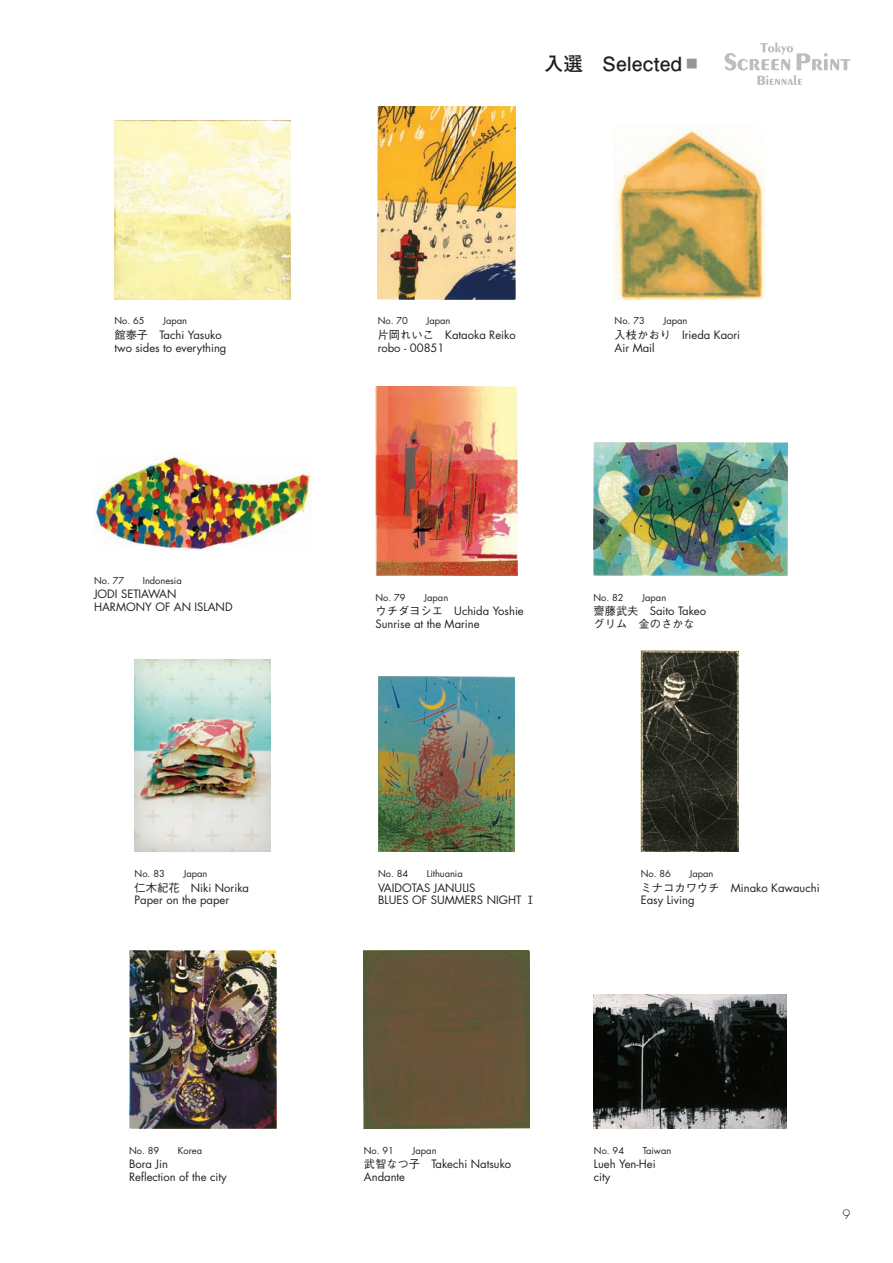
<style>
.page{position:relative;width:893px;height:1263px;background:#fff}
.page>*{position:absolute;margin:0;border:0;box-sizing:border-box;transform-origin:0 0}
.t1{font:700 19.5px "Futo Go B101 Pro";color:#231f20}
.t2{font:300 12.75px "Futura";color:#231f20}
.t3{font:11.25px/12.8px "Futura";color:#231f20}
.t4{font:500 11.25px "Gothic BBB Pro";color:#231f20}
.t5{font:9.3px "Futura";color:#231f20}
.s1{color:#939598}
.s2{font-family:"Gothic BBB Pro";font-weight:500}
</style>
<div class="page">
<svg style="left:724px;top:43px;width:126px;height:42px"></svg>
<img style="left:594px;top:994px;width:193px;height:134px">
<img style="left:364px;top:950px;width:165px;height:178px">
<img style="left:129px;top:950px;width:147px;height:178px">
<img style="left:641px;top:651px;width:98px;height:201px">
<img style="left:378px;top:676px;width:137px;height:176px">
<img style="left:134px;top:659px;width:137px;height:193px">
<img style="left:593px;top:442px;width:194px;height:133px">
<img style="left:376px;top:386px;width:141px;height:189px">
<img style="left:94px;top:455px;width:217px;height:95px">
<img style="left:615px;top:128px;width:150px;height:171px">
<img style="left:378px;top:106px;width:137px;height:193px">
<img style="left:114px;top:121px;width:177px;height:178px">
<h1 class="t1" style="left:544px;top:48px;width:159px">入選　Selected<span class="s1">▪</span></h1>
<p class="t5" style="left:114px;top:314px;width:32px">No. 65</p>
<p class="t5" style="left:163px;top:314px;width:25px">Japan</p>
<p class="t3" style="left:114px;top:328px;width:114px"><span class="s2">館泰子</span> Tachi Yasuko two sides to everything</p>
<p class="t5" style="left:378px;top:314px;width:32px">No. 70</p>
<p class="t5" style="left:426px;top:314px;width:25px">Japan</p>
<p class="t3" style="left:378px;top:328px;width:140px"><span class="s2">片岡れいこ</span> Kataoka Reiko robo - 00851</p>
<p class="t5" style="left:615px;top:314px;width:32px">No. 73</p>
<p class="t5" style="left:663px;top:314px;width:25px">Japan</p>
<p class="t3" style="left:615px;top:328px;width:127px"><span class="s2">入枝かおり</span> Irieda Kaori<br>Air Mail</p>
<p class="t5" style="left:94px;top:574px;width:32px">No. 77</p>
<p class="t5" style="left:143px;top:574px;width:40px">Indonesia</p>
<p class="t3" style="left:94px;top:587px;width:140px">JODI SETIAWAN<br>HARMONY OF AN ISLAND</p>
<p class="t5" style="left:376px;top:591px;width:32px">No. 79</p>
<p class="t5" style="left:424px;top:591px;width:25px">Japan</p>
<p class="t3" style="left:376px;top:604px;width:150px"><span class="s2">ウチダヨシエ</span> Uchida Yoshie<br>Sunrise at the Marine</p>
<p class="t5" style="left:593px;top:591px;width:32px">No. 82</p>
<p class="t5" style="left:642px;top:591px;width:25px">Japan</p>
<p class="t3" style="left:593px;top:604px;width:114px"><span class="s2">齋藤武夫</span> Saito Takeo</p>
<p class="t4" style="left:593px;top:615px;width:103px">グリム 金のさかな</p>
<p class="t5" style="left:135px;top:867px;width:32px">No. 83</p>
<p class="t5" style="left:183px;top:867px;width:25px">Japan</p>
<p class="t3" style="left:135px;top:881px;width:116px"><span class="s2">仁木紀花</span> Niki Norika<br>Paper on the paper</p>
<p class="t5" style="left:129px;top:1144px;width:32px">No. 89</p>
<p class="t5" style="left:178px;top:1144px;width:26px">Korea</p>
<p class="t3" style="left:129px;top:1157px;width:99px">Bora Jin<br>Reflection of the city</p>
<p class="t5" style="left:378px;top:867px;width:32px">No. 84</p>
<p class="t5" style="left:427px;top:867px;width:37px">Lithuania</p>
<p class="t3" style="left:378px;top:881px;width:159px">VAIDOTAS JANULIS<br>BLUES OF SUMMERS NIGHT <span class="s2">Ⅰ</span></p>
<p class="t5" style="left:641px;top:867px;width:32px">No. 86</p>
<p class="t5" style="left:689px;top:867px;width:25px">Japan</p>
<p class="t3" style="left:641px;top:881px;width:180px"><span class="s2">ミナコカワウチ</span> Minako Kawauchi<br>Easy Living</p>
<p class="t5" style="left:364px;top:1144px;width:32px">No. 91</p>
<p class="t5" style="left:413px;top:1144px;width:25px">Japan</p>
<p class="t3" style="left:364px;top:1157px;width:149px"><span class="s2">武智なつ子</span> Takechi Natsuko<br>Andante</p>
<p class="t5" style="left:594px;top:1144px;width:32px">No. 94</p>
<p class="t5" style="left:643px;top:1144px;width:30px">Taiwan</p>
<p class="t3" style="left:594px;top:1157px;width:63px">Lueh Yen-Hei city</p>
<p class="t2" style="left:842px;top:1206px;width:9px">9</p>
</div>
